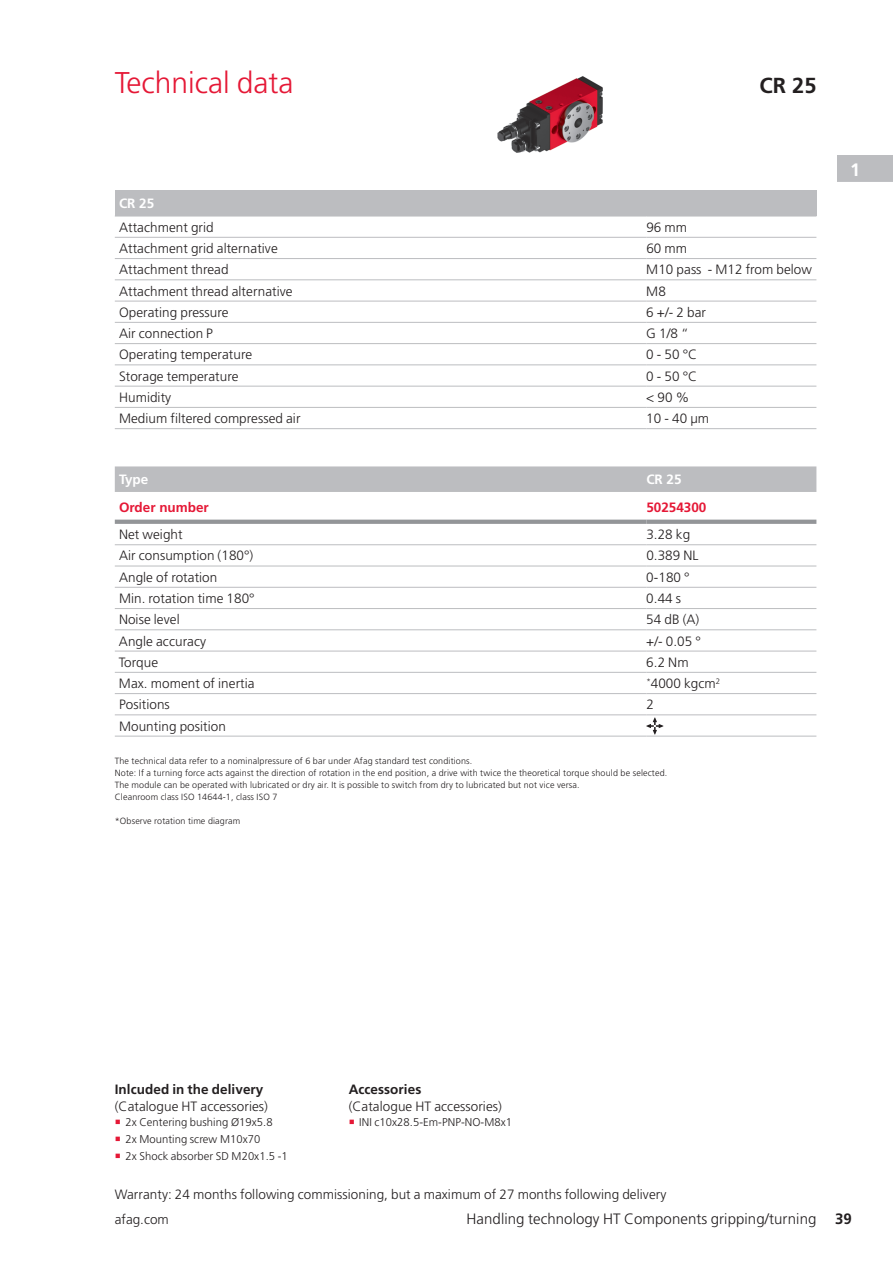
<style>
.page{position:relative;width:893px;height:1263px;background:#fff}
.page>*{position:absolute;margin:0;border:0;box-sizing:border-box;transform-origin:0 0}
.t1{font:300 30px "Frutiger LT Pro";color:#e51836}
.t2{font:700 21.75px "Frutiger LT Pro";color:#231f20}
.t3{font:700 18px "Frutiger LT Pro";color:#fff}
.t4{font:300 15px "Frutiger LT Pro";letter-spacing:.005em;color:#231f20}
.t5{font:300 13.5px "Frutiger LT Pro";letter-spacing:.005em;color:#231f20}
.t6{font:700 13.5px "Frutiger LT Pro";letter-spacing:.005em;color:#231f20}
.t7{font:700 13.5px "Frutiger LT Pro";color:#e51836}
.t8{font:700 13.5px "Frutiger LT Pro";color:#fff}
.t9{font:300 11.25px/17px "Frutiger LT Pro";letter-spacing:.005em;color:#231f20}
.t10{font:300 9px/12px "Frutiger LT Pro";letter-spacing:.015em;color:#231f20}
.s1{font-weight:700}
</style>
<div class="page">
<img style="left:497px;top:76px;width:106px;height:77px">
<div style="left:115px;top:190px;width:701px;height:26px;background:#bcbdc0"></div>
<hr style="left:115px;top:216px;width:531px;height:1px;background:#bcbdc0">
<hr style="left:646px;top:216px;width:170px;height:1px;background:#bcbdc0">
<hr style="left:115px;top:237px;width:531px;height:1px;background:#bcbdc0">
<hr style="left:646px;top:237px;width:170px;height:1px;background:#bcbdc0">
<hr style="left:115px;top:258px;width:531px;height:1px;background:#bcbdc0">
<hr style="left:646px;top:258px;width:170px;height:1px;background:#bcbdc0">
<hr style="left:115px;top:279px;width:531px;height:1px;background:#bcbdc0">
<hr style="left:646px;top:279px;width:170px;height:1px;background:#bcbdc0">
<hr style="left:115px;top:301px;width:531px;height:1px;background:#bcbdc0">
<hr style="left:646px;top:301px;width:170px;height:1px;background:#bcbdc0">
<hr style="left:115px;top:322px;width:531px;height:1px;background:#bcbdc0">
<hr style="left:646px;top:322px;width:170px;height:1px;background:#bcbdc0">
<hr style="left:115px;top:343px;width:531px;height:1px;background:#bcbdc0">
<hr style="left:646px;top:343px;width:170px;height:1px;background:#bcbdc0">
<hr style="left:115px;top:364px;width:531px;height:1px;background:#bcbdc0">
<hr style="left:646px;top:364px;width:170px;height:1px;background:#bcbdc0">
<hr style="left:115px;top:386px;width:531px;height:1px;background:#bcbdc0">
<hr style="left:646px;top:386px;width:170px;height:1px;background:#bcbdc0">
<hr style="left:646px;top:407px;width:170px;height:1px;background:#bcbdc0">
<hr style="left:115px;top:428px;width:531px;height:1px;background:#bcbdc0">
<hr style="left:646px;top:428px;width:170px;height:1px;background:#bcbdc0">
<hr style="left:115px;top:407px;width:531px;height:1px;background:#bcbdc0">
<svg style="left:115px;top:466px;width:701px;height:54px"></svg>
<svg style="left:115px;top:520px;width:531px;height:4px;background:#96989b"></svg>
<svg style="left:646px;top:520px;width:170px;height:4px"></svg>
<hr style="left:115px;top:651px;width:531px;height:1px;background:#bcbdc0">
<hr style="left:646px;top:651px;width:170px;height:1px;background:#bcbdc0">
<hr style="left:115px;top:672px;width:531px;height:1px;background:#bcbdc0">
<hr style="left:646px;top:672px;width:170px;height:1px;background:#bcbdc0">
<hr style="left:115px;top:693px;width:531px;height:1px;background:#bcbdc0">
<hr style="left:646px;top:693px;width:170px;height:1px;background:#bcbdc0">
<hr style="left:115px;top:736px;width:531px;height:1px;background:#bcbdc0">
<hr style="left:115px;top:544px;width:531px;height:1px;background:#bcbdc0">
<hr style="left:646px;top:544px;width:170px;height:1px;background:#bcbdc0">
<hr style="left:115px;top:566px;width:531px;height:1px;background:#bcbdc0">
<hr style="left:646px;top:566px;width:170px;height:1px;background:#bcbdc0">
<hr style="left:115px;top:714px;width:531px;height:1px;background:#bcbdc0">
<hr style="left:646px;top:714px;width:170px;height:1px;background:#bcbdc0">
<hr style="left:646px;top:736px;width:170px;height:1px;background:#bcbdc0">
<hr style="left:115px;top:587px;width:531px;height:1px;background:#bcbdc0">
<hr style="left:646px;top:587px;width:170px;height:1px;background:#bcbdc0">
<hr style="left:115px;top:608px;width:531px;height:1px;background:#bcbdc0">
<hr style="left:646px;top:608px;width:170px;height:1px;background:#bcbdc0">
<hr style="left:115px;top:629px;width:531px;height:1px;background:#bcbdc0">
<hr style="left:646px;top:629px;width:170px;height:1px;background:#bcbdc0">
<svg style="left:646px;top:717px;width:17px;height:17px"></svg>
<div style="left:837px;top:155px;width:56px;height:27px;background:#bcbdc0"></div>
<h1 class="t1" style="left:115px;top:65px;width:180px">Technical data</h1>
<h2 class="t2" style="left:760px;top:72px;width:58px">CR 25</h2>
<p class="t8" style="left:119px;top:195px;width:37px">CR 25</p>
<p class="t5" style="left:119px;top:219px;width:96px">Attachment grid</p>
<p class="t5" style="left:646px;top:219px;width:42px">96 mm</p>
<p class="t5" style="left:119px;top:240px;width:160px">Attachment grid alternative</p>
<p class="t5" style="left:646px;top:240px;width:42px">60 mm</p>
<p class="t5" style="left:119px;top:262px;width:111px">Attachment thread</p>
<p class="t5" style="left:646px;top:262px;width:167px">M10 pass - M12 from below</p>
<p class="t5" style="left:119px;top:283px;width:175px">Attachment thread alternative</p>
<p class="t5" style="left:646px;top:283px;width:21px">M8</p>
<p class="t5" style="left:119px;top:304px;width:111px">Operating pressure</p>
<p class="t5" style="left:646px;top:304px;width:61px">6 +/- 2 bar</p>
<p class="t5" style="left:119px;top:325px;width:96px">Air connection P</p>
<p class="t5" style="left:646px;top:325px;width:44px">G 1/8 “</p>
<p class="t5" style="left:119px;top:347px;width:135px">Operating temperature</p>
<p class="t5" style="left:646px;top:347px;width:52px">0 - 50 °C</p>
<p class="t5" style="left:119px;top:368px;width:121px">Storage temperature</p>
<p class="t5" style="left:646px;top:368px;width:52px">0 - 50 °C</p>
<p class="t5" style="left:119px;top:389px;width:54px">Humidity</p>
<p class="t5" style="left:646px;top:389px;width:44px">&lt; 90 %</p>
<p class="t5" style="left:119px;top:411px;width:183px">Medium filtered compressed air</p>
<p class="t5" style="left:646px;top:411px;width:64px">10 - 40 µm</p>
<p class="t8" style="left:119px;top:471px;width:31px">Type</p>
<p class="t8" style="left:646px;top:471px;width:37px">CR 25</p>
<p class="t7" style="left:119px;top:499px;width:91px">Order number</p>
<p class="t7" style="left:646px;top:499px;width:62px">50254300</p>
<p class="t5" style="left:119px;top:527px;width:65px">Net weight</p>
<p class="t5" style="left:646px;top:527px;width:45px">3.28 kg</p>
<p class="t5" style="left:119px;top:548px;width:136px">Air consumption (180°)</p>
<p class="t5" style="left:646px;top:548px;width:54px">0.389 NL</p>
<p class="t5" style="left:119px;top:569px;width:100px">Angle of rotation</p>
<p class="t5" style="left:646px;top:569px;width:45px">0-180 °</p>
<p class="t5" style="left:119px;top:590px;width:137px">Min. rotation time 180°</p>
<p class="t5" style="left:646px;top:590px;width:36px">0.44 s</p>
<p class="t5" style="left:119px;top:612px;width:62px">Noise level</p>
<p class="t5" style="left:646px;top:612px;width:55px">54 dB (A)</p>
<p class="t5" style="left:119px;top:633px;width:89px">Angle accuracy</p>
<p class="t5" style="left:646px;top:633px;width:56px">+/- 0.05 °</p>
<p class="t5" style="left:119px;top:654px;width:41px">Torque</p>
<p class="t5" style="left:646px;top:654px;width:44px">6.2 Nm</p>
<p class="t5" style="left:119px;top:675px;width:137px">Max. moment of inertia</p>
<p class="t5" style="left:646px;top:675px;width:75px"><sup>*</sup>4000 kgcm<sup>2</sup></p>
<p class="t5" style="left:119px;top:697px;width:52px">Positions</p>
<p class="t5" style="left:646px;top:697px;width:9px">2</p>
<p class="t5" style="left:119px;top:718px;width:108px">Mounting position</p>
<p class="t10" style="left:115px;top:755px;width:554px">The technical data refer to a nominalpressure of 6 bar under Afag standard test conditions.<br>Note: If a turning force acts against the direction of rotation in the end position, a drive with twice the theoretical torque should be selected.<br>The module can be operated with lubricated or dry air. It is possible to switch from dry to lubricated but not vice versa.<br>Cleanroom class ISO 14644-1, class ISO 7</p>
<p class="t10" style="left:115px;top:815px;width:127px">*Observe rotation time diagram</p>
<h3 class="t3" style="left:850px;top:159px;width:12px">1</h3>
<p class="t6" style="left:115px;top:1081px;width:150px">Inlcuded in the delivery</p>
<p class="t5" style="left:115px;top:1098px;width:155px">(Catalogue HT accessories)</p>
<p class="t9" style="left:125px;top:1114px;width:164px">2x Centering bushing Ø19x5.8<br>2x Mounting screw M10x70<br>2x Shock absorber SD M20x1.5 -1</p>
<p class="t6" style="left:349px;top:1081px;width:74px">Accessories</p>
<p class="t5" style="left:349px;top:1098px;width:155px">(Catalogue HT accessories)</p>
<p class="t9" style="left:359px;top:1114px;width:154px">INI c10x28.5-Em-PNP-NO-M8x1</p>
<p class="t5" style="left:115px;top:1187px;width:553px">Warranty: 24 months following commissioning, but a maximum of 27 months following delivery</p>
<p class="t5" style="left:115px;top:1211px;width:55px">afag.com</p>
<p class="t4" style="left:466px;top:1210px;width:387px">Handling technology HT Components gripping/turning <span class="s1">39</span></p>
</div>
